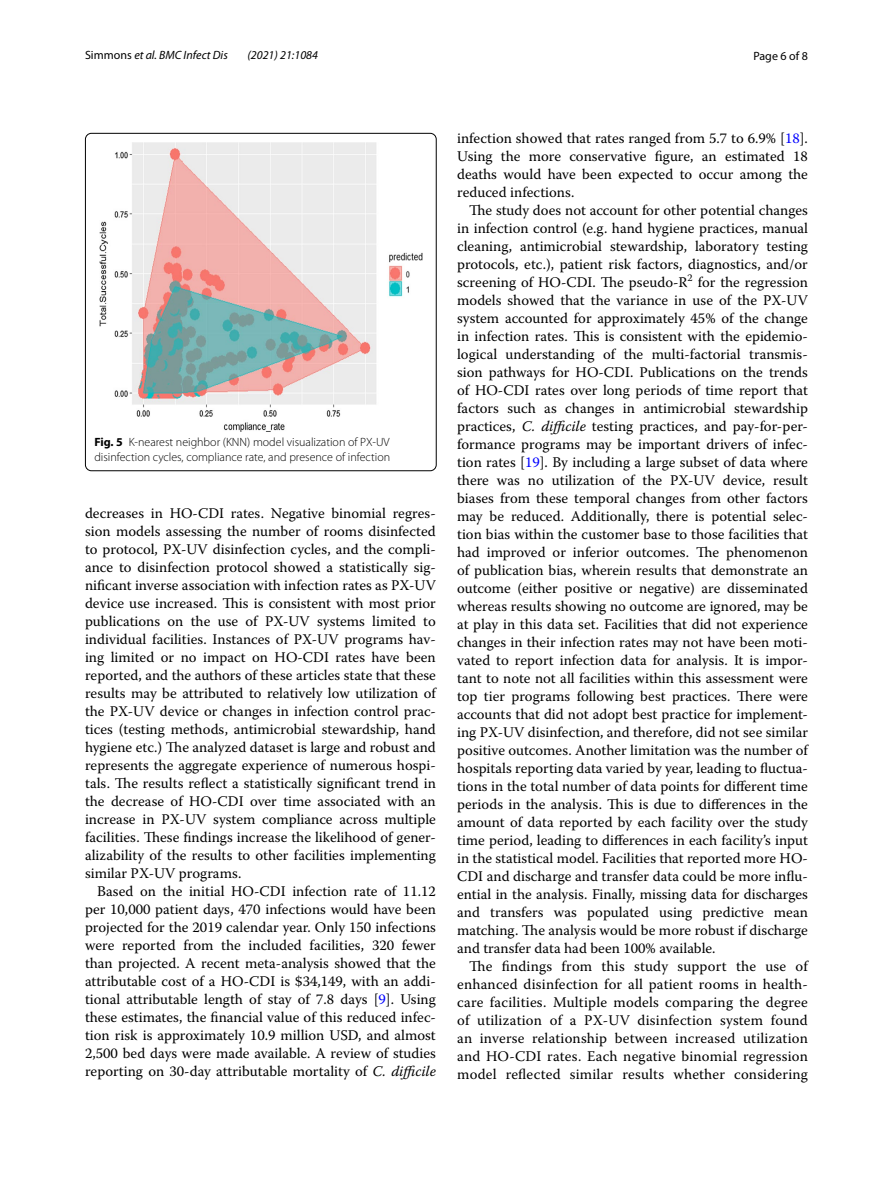
<style>
.page{position:relative;width:893px;height:1187px;background:#fff}
.page>*{position:absolute;margin:0;border:0;box-sizing:border-box;transform-origin:0 0}
.t1{font:14.7px/18px "Warnock Pro";color:#000;text-align:justify}
.t2{font:300 12px/15px "Myriad Pro";color:#000}
.t3{font:italic 12px "Myriad Pro";color:#000}
.t4{font:12px "Myriad Pro";color:#000}
.s1{font-style:normal}
.s2{font-weight:700}
.s3{color:#00f}
.s4{font-style:italic}
</style>
<div class="page">
<img style="left:99px;top:142px;width:324px;height:289px">
<div style="left:85px;top:133px;width:351px;height:338px;border:1px solid #000;border-radius:6px"></div>
<p class="t3" style="left:85px;top:48px;width:144px"><span class="s1">Simmons</span> et al. BMC Infect Dis</p>
<p class="t3" style="left:247px;top:48px;width:72px">(2021) 21:1084</p>
<p class="t4" style="left:753px;top:48px;width:56px">Page 6 of 8</p>
<p class="t2" style="left:94px;top:435px;width:297px"><span class="s2">Fig. 5</span> K-nearest neighbor (KNN) model visualization of PX-UV disinfection cycles, compliance rate, and presence of infection</p>
<p class="t1" style="left:85px;top:504px;width:352px">decreases in HO-CDI rates. Negative binomial regres&shy;sion models assessing the number of rooms disinfected to protocol, PX-UV disinfection cycles, and the compli&shy;ance to disinfection protocol showed a statistically sig&shy;nificant inverse association with infection rates as PX-UV device use increased. This is consistent with most prior publications on the use of PX-UV systems limited to individual facilities. Instances of PX-UV programs hav&shy;ing limited or no impact on HO-CDI rates have been reported, and the authors of these articles state that these results may be attributed to relatively low utilization of the PX-UV device or changes in infection control prac&shy;tices (testing methods, antimicrobial stewardship, hand hygiene etc.) The analyzed dataset is large and robust and represents the aggregate experience of numerous hospi&shy;tals. The results reflect a statistically significant trend in the decrease of HO-CDI over time associated with an increase in PX-UV system compliance across multiple facilities. These findings increase the likelihood of gener&shy;alizability of the results to other facilities implementing similar PX-UV programs.</p>
<p class="t1" style="left:85px;top:882px;width:352px;text-indent:12px">Based on the initial HO-CDI infection rate of 11.12 per 10,000 patient days, 470 infections would have been projected for the 2019 calendar year. Only 150 infections were reported from the included facilities, 320 fewer than projected. A recent meta-analysis showed that the attributable cost of a HO-CDI is $34,149, with an addi&shy;tional attributable length of stay of 7.8 days [<span class="s3">9</span>]. Using these estimates, the financial value of this reduced infec&shy;tion risk is approximately 10.9 million USD, and almost 2,500 bed days were made available. A review of studies reporting on 30-day attributable mortality of <span class="s4">C. difficile</span></p>
<p class="t1" style="left:457px;top:128px;width:352px">infection showed that rates ranged from 5.7 to 6.9% [<span class="s3">18</span>].<br>Using the more conservative figure, an estimated 18 deaths would have been expected to occur among the reduced infections.</p>
<p class="t1" style="left:457px;top:200px;width:352px;text-indent:12px">The study does not account for other potential changes in infection control (e.g. hand hygiene practices, manual cleaning, antimicrobial stewardship, laboratory testing protocols, etc.), patient risk factors, diagnostics, and/or screening of HO-CDI. The pseudo-R<sup>2</sup> for the regression models showed that the variance in use of the PX-UV system accounted for approximately 45% of the change in infection rates. This is consistent with the epidemio&shy;logical understanding of the multi-factorial transmis&shy;sion pathways for HO-CDI. Publications on the trends of HO-CDI rates over long periods of time report that factors such as changes in antimicrobial stewardship practices, <span class="s4">C. difficile</span> testing practices, and pay-for-per&shy;formance programs may be important drivers of infec&shy;tion rates [<span class="s3">19</span>]. By including a large subset of data where there was no utilization of the PX-UV device, result biases from these temporal changes from other factors may be reduced. Additionally, there is potential selec&shy;tion bias within the customer base to those facilities that had improved or inferior outcomes. The phenomenon of publication bias, wherein results that demonstrate an outcome (either positive or negative) are disseminated whereas results showing no outcome are ignored, may be at play in this data set. Facilities that did not experience changes in their infection rates may not have been moti&shy;vated to report infection data for analysis. It is impor&shy;tant to note not all facilities within this assessment were top tier programs following best practices. There were accounts that did not adopt best practice for implement&shy;ing PX-UV disinfection, and therefore, did not see similar positive outcomes. Another limitation was the number of hospitals reporting data varied by year, leading to fluctua&shy;tions in the total number of data points for different time periods in the analysis. This is due to differences in the amount of data reported by each facility over the study time period, leading to differences in each facility’s input in the statistical model. Facilities that reported more HO-CDI and discharge and transfer data could be more influ&shy;ential in the analysis. Finally, missing data for discharges and transfers was populated using predictive mean matching. The analysis would be more robust if discharge and transfer data had been 100% available.</p>
<p class="t1" style="left:457px;top:956px;width:352px;text-indent:12px">The findings from this study support the use of enhanced disinfection for all patient rooms in health&shy;care facilities. Multiple models comparing the degree of utilization of a PX-UV disinfection system found an inverse relationship between increased utilization and HO-CDI rates. Each negative binomial regression model reflected similar results whether considering</p>
</div>
